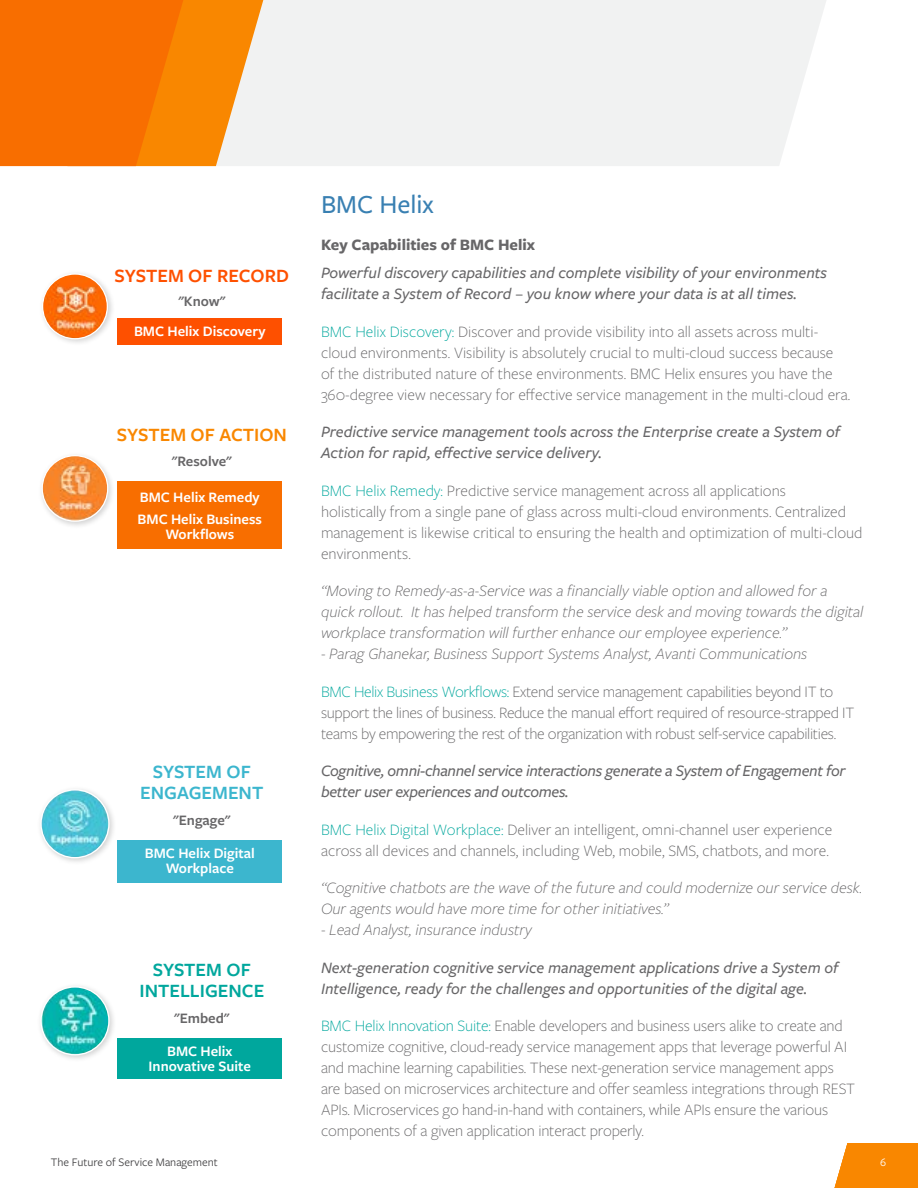
<style>
.page{position:relative;width:918px;height:1188px;background:#fff}
.page>*{position:absolute;margin:0;border:0;box-sizing:border-box;transform-origin:0 0}
.t1{font:500 27px "Freight Sans Pro";color:#3980b2}
.t2{font:600 19.5px/21px "Freight Sans Pro";color:#00a79d;text-align:center}
.t3{font:600 19.5px/21px "Freight Sans Pro";color:#3cb6ce;text-align:center}
.t4{font:600 19.5px "Freight Sans Pro";color:#fe5000}
.t5{font:600 19.5px "Freight Sans Pro";color:#f98700}
.t6{font:300 16.5px/21px "Freight Sans Pro";letter-spacing:-.01em;color:#676668}
.t7{font:italic 300 16.5px/21px "Freight Sans Pro";color:#676668}
.t8{font:italic 500 16.5px/21px "Freight Sans Pro";color:#676668}
.t9{font:italic 500 16.5px/21px "Freight Sans Pro";letter-spacing:-.02em;color:#676668}
.t10{font:700 16.5px "Freight Sans Pro";color:#676668}
.t11{font:600 15px/15px "Freight Sans Pro";color:#fff;text-align:center}
.t12{font:600 15px "Freight Sans Pro";color:#676668}
.t13{font:12px "Freight Sans Pro";color:#414042}
.t14{font:12px "Freight Sans Pro";color:#fff}
.s1{color:#00a79d}
</style>
<div class="page">
<svg style="left:835px;top:1143px;width:83px;height:45px;background:#f98f11"></svg>
<div style="left:263px;top:0;width:563px;height:166px;background:#f1f2f2"></div>
<svg style="left:0;top:0;width:263px;height:166px;background:#f78115"></svg>
<div style="left:38px;top:269px;width:77px;height:77px;background:#000;opacity:.18"></div>
<img style="left:43px;top:274px;width:64px;height:65px;border-radius:32px">
<div style="left:42px;top:273px;width:66px;height:66px;border:1px solid #fff;border-radius:50%"></div>
<div style="left:118px;top:318px;width:164px;height:27px;background:#fe5000"></div>
<div style="left:38px;top:451px;width:78px;height:78px;background:#000;opacity:.18"></div>
<img style="left:42px;top:456px;width:66px;height:65px;border-radius:33px">
<div style="left:42px;top:455px;width:66px;height:67px;border:1px solid #fff;border-radius:50%"></div>
<div style="left:118px;top:481px;width:164px;height:68px;background:#f86e00"></div>
<div style="left:36px;top:785px;width:80px;height:80px;background:#000;opacity:.18"></div>
<img style="left:41px;top:790px;width:68px;height:68px;border-radius:34px">
<div style="left:40px;top:789px;width:70px;height:69px;border:1px solid #fff;border-radius:50%"></div>
<div style="left:118px;top:840px;width:164px;height:43px;background:#3cb6ce"></div>
<div style="left:36px;top:982px;width:80px;height:80px;background:#000;opacity:.18"></div>
<img style="left:41px;top:987px;width:68px;height:68px;border-radius:34px">
<div style="left:40px;top:986px;width:70px;height:69px;border:1px solid #fff;border-radius:50%"></div>
<div style="left:118px;top:1039px;width:164px;height:40px;background:#00a79d"></div>
<p class="t4" style="left:115px;top:262px;width:176px">SYSTEM OF RECORD</p>
<p class="t12" style="left:178px;top:291px;width:48px">"Know"</p>
<p class="t11" style="left:134px;top:323px;width:133px">BMC Helix Discovery</p>
<p class="t5" style="left:117px;top:422px;width:172px">SYSTEM OF ACTION</p>
<p class="t12" style="left:172px;top:451px;width:61px">"Resolve"</p>
<p class="t11" style="left:138px;top:485px;width:126px;line-height:22.5px;text-align:left">BMC Helix Remedy<br>BMC Helix Business</p>
<p class="t11" style="left:165px;top:526px;width:70px">Workflows</p>
<p class="t3" style="left:140px;top:761px;width:125px">SYSTEM OF<br>ENGAGEMENT</p>
<p class="t12" style="left:173px;top:810px;width:59px">"Engage"</p>
<p class="t11" style="left:145px;top:845px;width:111px">BMC Helix Digital<br>Workplace</p>
<p class="t2" style="left:139px;top:959px;width:126px">SYSTEM OF<br>INTELLIGENCE</p>
<p class="t12" style="left:174px;top:1008px;width:57px">"Embed"</p>
<p class="t11" style="left:149px;top:1043px;width:104px">BMC Helix<br>Innovative Suite</p>
<p class="t13" style="left:51px;top:1154px;width:169px">The Future of Service Management</p>
<h1 class="t1" style="left:321px;top:186px;width:114px">BMC Helix</h1>
<p class="t10" style="left:321px;top:234px;width:216px">Key Capabilities of BMC Helix</p>
<p class="t8" style="left:321px;top:262px;width:508px">Powerful discovery capabilities and complete visibility of your environments facilitate a System of Record – you know where your data is at all times.</p>
<p class="t6" style="left:321px;top:320px;width:531px"><span class="s1">BMC Helix Discovery:</span> Discover and provide visibility into all assets across multi&shy;cloud environments. Visibility is absolutely crucial to multi-cloud success because of the distributed nature of these environments. BMC Helix ensures you have the 360-degree view necessary for effective service management in the multi-cloud era.</p>
<p class="t8" style="left:321px;top:421px;width:521px">Predictive service management tools across the Enterprise create a System of<br>Action for rapid, effective service delivery.</p>
<p class="t6" style="left:321px;top:479px;width:543px"><span class="s1">BMC Helix Remedy:</span> Predictive service management across all applications<br>holistically from a single pane of glass across multi-cloud environments. Centralized management is likewise critical to ensuring the health and optimization of multi-cloud environments.</p>
<p class="t7" style="left:321px;top:580px;width:544px">“Moving to Remedy-as-a-Service was a financially viable option and allowed for a quick rollout. It has helped transform the service desk and moving towards the digital workplace transformation will further enhance our employee experience.”</p>
<p class="t7" style="left:321px;top:643px;width:488px">- Parag Ghanekar, Business Support Systems Analyst, Avanti Communications</p>
<p class="t6" style="left:321px;top:680px;width:535px"><span class="s1">BMC Helix Business Workflows:</span> Extend service management capabilities beyond IT to support the lines of business. Reduce the manual effort required of resource-strapped IT teams by empowering the rest of the organization with robust self-service capabilities.</p>
<p class="t9" style="left:321px;top:760px;width:526px">Cognitive, omni-channel service interactions generate a System of Engagement for better user experiences and outcomes.</p>
<p class="t6" style="left:321px;top:818px;width:513px"><span class="s1">BMC Helix Digital Workplace:</span> Deliver an intelligent, omni-channel user experience across all devices and channels, including Web, mobile, SMS, chatbots, and more.</p>
<p class="t7" style="left:321px;top:877px;width:543px">“Cognitive chatbots are the wave of the future and could modernize our service desk.<br>Our agents would have more time for other initiatives.”</p>
<p class="t7" style="left:321px;top:919px;width:212px">- Lead Analyst, insurance industry</p>
<p class="t8" style="left:321px;top:956px;width:519px">Next-generation cognitive service management applications drive a System of<br>Intelligence, ready for the challenges and opportunities of the digital age.</p>
<p class="t6" style="left:321px;top:1015px;width:536px"><span class="s1">BMC Helix Innovation Suite:</span> Enable developers and business users alike to create and customize cognitive, cloud-ready service management apps that leverage powerful AI and machine learning capabilities. These next-generation service management apps are based on microservices architecture and offer seamless integrations through REST APIs. Microservices go hand-in-hand with containers, while APIs ensure the various components of a given application interact properly.</p>
<p class="t14" style="left:880px;top:1154px;width:8px">63</p>
</div>
